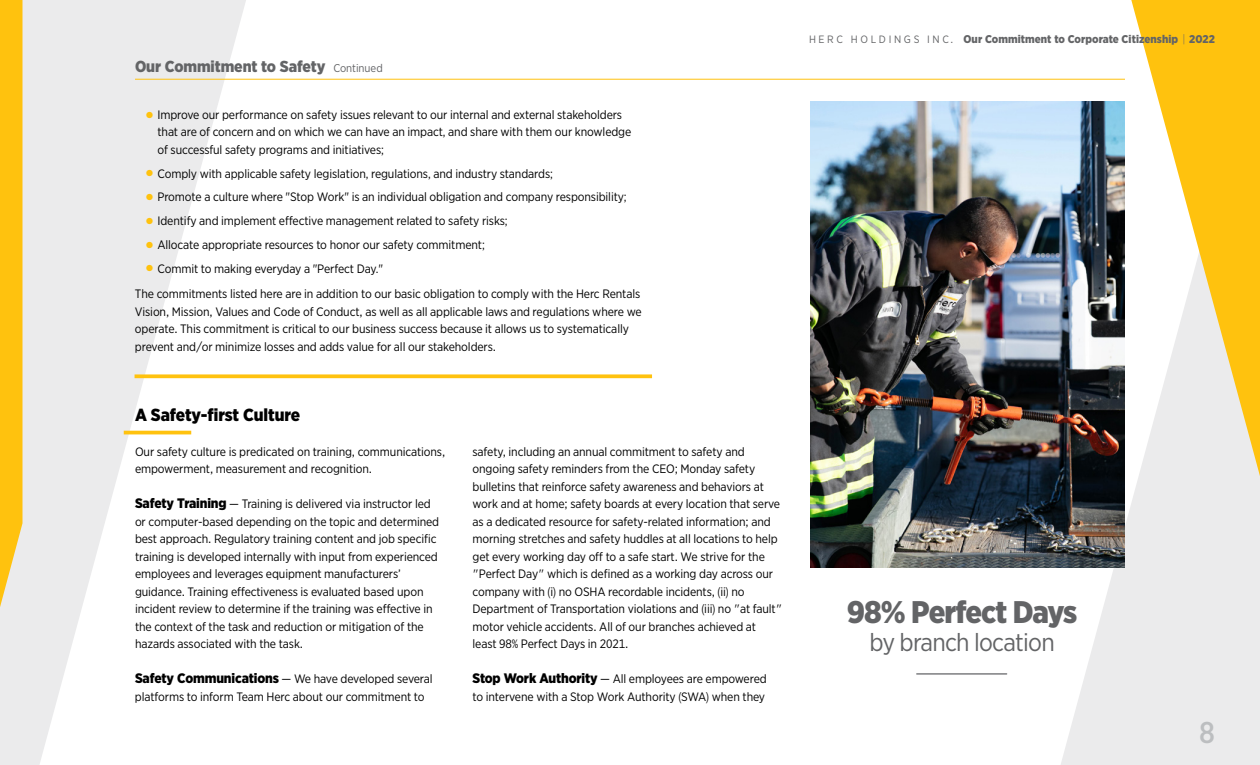
<style>
.page{position:relative;width:1260px;height:765px;background:#fff}
.page>*{position:absolute;margin:0;border:0;box-sizing:border-box;transform-origin:0 0}
.t1{font:900 31.25px "Gotham Narrow";letter-spacing:-.03em;color:#636466}
.t2{font:500 30px "Gotham Narrow";color:#bcbec0}
.t3{font:25px "Gotham Narrow";letter-spacing:-.03em;color:#636466}
.t4{font:900 17.5px "Gotham Narrow";letter-spacing:-.005em;color:#000}
.t5{font:900 16px "Gotham Narrow";letter-spacing:-.005em;color:#636466}
.t6{font:12.25px/17.5px "Gotham Narrow";letter-spacing:-.01em;color:#000}
.t7{font:900 11.25px "Gotham Narrow";letter-spacing:.005em;color:#636466}
.s1{font-weight:400;font-size:11.25px}
.s2{color:#ffc20e}
.s3{font-weight:900;font-size:13.75px}
.s4{font-family:"Helvetica Neue";font-weight:300}
.s5{font-weight:400;font-size:10.62px}
.s6{font-weight:300}
</style>
<div class="page">
<svg style="left:1058px;top:78px;width:202px;height:687px;fill:#ebebec"></svg>
<svg style="left:0;top:0;width:246px;height:765px;fill:#ebebec"></svg>
<hr style="left:135px;top:79px;width:990px;height:1px;background:#ffc20e">
<svg style="left:1131px;top:0;width:129px;height:476px"></svg>
<svg style="left:0;top:0;width:22px;height:607px;background:#fdc41c"></svg>
<hr style="left:917px;top:590px;width:90px;height:1px;background:#636466">
<hr style="left:917px;top:673px;width:90px;height:2px;background:#636466">
<hr style="left:898px;top:764px;width:128px;height:1px;background:#636466">
<hr style="left:869px;top:764px;width:90px;height:1px;background:#636466">
<img style="left:810px;top:101px;width:315px;height:467px">
<hr style="left:124px;top:431px;width:67px;height:3px;background:#ffc20e">
<svg style="left:135px;top:374px;width:517px;height:4px;background:#fec828"></svg>
<h3 class="t5" style="left:135px;top:55px;width:249px">Our Commitment to Safety <span class="s1">Continued</span></h3>
<p class="t6" style="left:157px;top:105px;width:475px;text-indent:-11px"><span class="s2">●</span> Improve our performance on safety issues relevant to our internal and external stakeholders that are of concern and on which we can have an impact, and share with them our knowledge of successful safety programs and initiatives;</p>
<p class="t6" style="left:146px;top:164px;width:408px"><span class="s2">●</span> Comply with applicable safety legislation, regulations, and industry standards;</p>
<p class="t6" style="left:146px;top:188px;width:482px"><span class="s2">●</span> Promote a culture where "Stop Work" is an individual obligation and company responsibility;</p>
<p class="t6" style="left:146px;top:212px;width:363px"><span class="s2">●</span> Identify and implement effective management related to safety risks;</p>
<p class="t6" style="left:146px;top:235px;width:340px"><span class="s2">●</span> Allocate appropriate resources to honor our safety commitment;</p>
<p class="t6" style="left:135px;top:255px;width:507px;line-height:25.6px;text-indent:11px"><span class="s2">●</span> Commit to making everyday a "Perfect Day."<br>The commitments listed here are in addition to our basic obligation to comply with the Herc Rentals</p>
<p class="t6" style="left:135px;top:302px;width:508px">Vision, Mission, Values and Code of Conduct, as well as all applicable laws and regulations where we operate. This commitment is critical to our business success because it allows us to systematically prevent and/or minimize losses and adds value for all our stakeholders.</p>
<h3 class="t4" style="left:135px;top:403px;width:167px">A Safety-first Culture</h3>
<p class="t6" style="left:135px;top:442px;width:312px">Our safety culture is predicated on training, communications, empowerment, measurement and recognition.</p>
<p class="t6" style="left:135px;top:495px;width:306px"><span class="s3">Safety Training</span> — Training is delivered via instructor led or computer-based depending on the topic and determined best approach. Regulatory training content and job specific training is developed internally with input from experienced employees and leverages equipment manufacturers’ guidance. Training effectiveness is evaluated based upon incident review to determine if the training was effective in the context of the task and reduction or mitigation of the hazards associated with the task.</p>
<p class="t6" style="left:135px;top:670px;width:299px"><span class="s3">Safety Communications</span> — We have developed several platforms to inform Team Herc about our commitment to</p>
<p class="t6" style="left:473px;top:442px;width:311px">safety, including an annual commitment to safety and ongoing safety reminders from the CEO; Monday safety bulletins that reinforce safety awareness and behaviors at work and at home; safety boards at every location that serve as a dedicated resource for safety-related information; and morning stretches and safety huddles at all locations to help get every working day off to a safe start. We strive for the "Perfect Day" which is defined as a working day across our company with <span class="s4">(</span>i<span class="s4">)</span> no OSHA recordable incidents, <span class="s4">(</span>ii<span class="s4">)</span> no Department of Transportation violations and <span class="s4">(</span>iii<span class="s4">)</span> no "at fault" motor vehicle accidents. All of our branches achieved at least 98% Perfect Days in 2021.</p>
<p class="t6" style="left:473px;top:670px;width:296px"><span class="s3">Stop Work Authority</span> — All employees are empowered to intervene with a Stop Work Authority <span class="s4">(</span>SWA<span class="s4">)</span> when they</p>
<p class="t7" style="left:809px;top:31px;width:407px"><span class="s5">H E R C H O L D I N G S I N C.</span> Our Commitment to Corporate Citizenship <span class="s6">|</span> 2022</p>
<h1 class="t1" style="left:847px;top:592px;width:232px">98% Perfect Days</h1>
<h3 class="t3" style="left:869px;top:626px;width:187px">by branch location</h3>
<h2 class="t2" style="left:1199px;top:713px;width:17px">8</h2>
</div>
